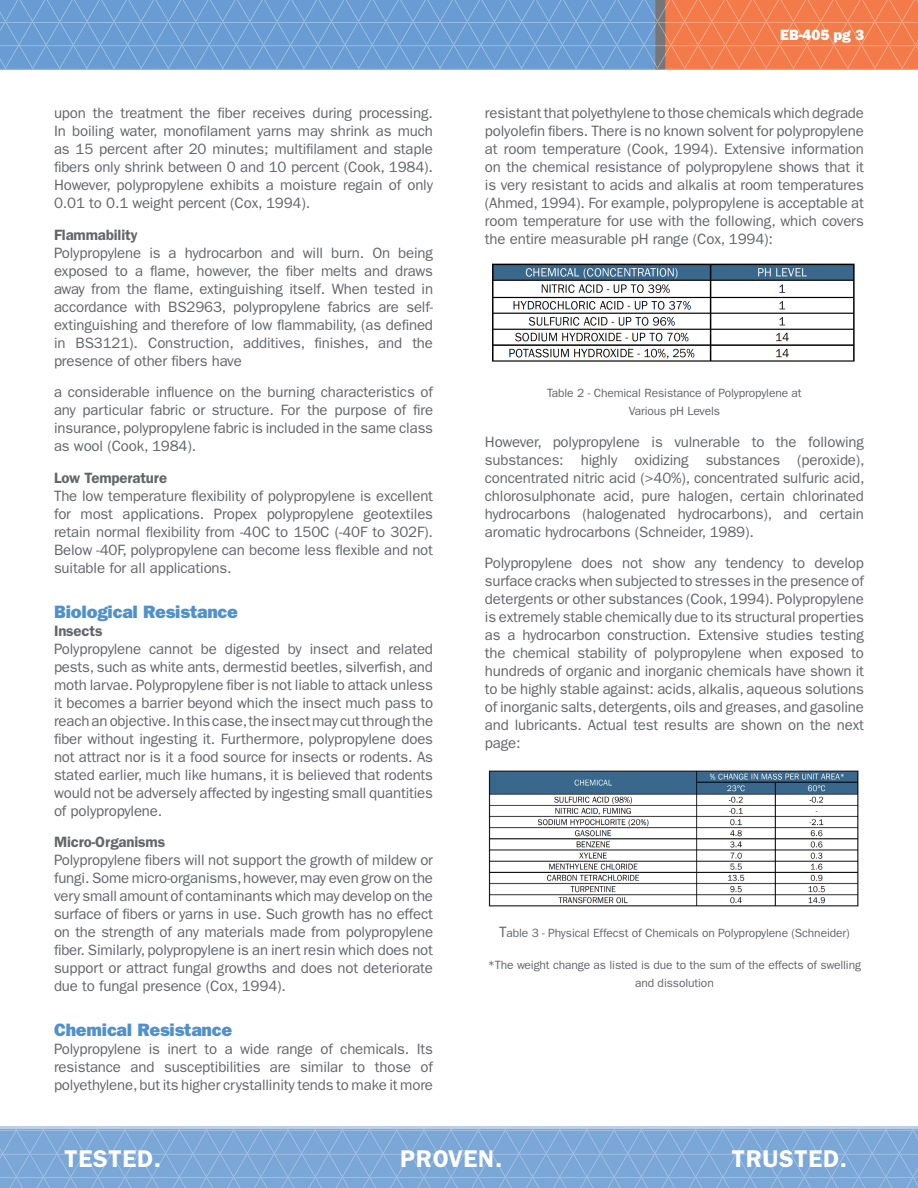
<style>
.page{position:relative;width:918px;height:1188px;background:#fff}
.page>*{position:absolute;margin:0;border:0;box-sizing:border-box;transform-origin:0 0}
.t1{font:600 24.3px "Franklin Gothic";letter-spacing:.03em;color:#fff}
.Header_-_Body{font:800 18px "Franklin Gothic";letter-spacing:-.01em;color:#5090cc}
.Body{font:15px/18px "ITC Franklin Gothic Std";letter-spacing:-.01em;color:#63656a;text-align:justify}
.SubHead_-_Body_-_Gra{font:600 15px "Franklin Gothic";letter-spacing:-.01em;color:#63656a}
.t2{font:800 15px "Franklin Gothic";letter-spacing:-.01em;color:#fff}
.Body-2{font:12px/18px "ITC Franklin Gothic Std";letter-spacing:-.01em;color:#63656a;text-align:center}
.s1{font-size:15px}
</style>
<div class="page">
<svg style="left:0;top:0;width:918px;height:70px;background:#9396ae"></svg>
<svg style="left:0;top:1127px;width:918px;height:61px;background:#81abd8"></svg>
<img style="left:492px;top:263px;width:363px;height:99px">
<img style="left:488px;top:770px;width:371px;height:137px">
<p class="Body" style="left:54px;top:104px;width:381px">upon the treatment the fiber receives during processing.<br>In boiling water, monofilament yarns may shrink as much as 15 percent after 20 minutes; multifilament and staple fibers only shrink between 0 and 10 percent (Cook, 1984).<br>However, polypropylene exhibits a moisture regain of only 0.01 to 0.1 weight percent (Cox, 1994).</p>
<p class="SubHead_-_Body_-_Gra" style="left:54px;top:226px;width:85px">Flammability</p>
<p class="Body" style="left:54px;top:244px;width:381px">Polypropylene is a hydrocarbon and will burn. On being exposed to a flame, however, the fiber melts and draws away from the flame, extinguishing itself. When tested in accordance with BS2963, polypropylene fabrics are self&shy;extinguishing and therefore of low flammability, (as defined in BS3121). Construction, additives, finishes, and the presence of other fibers have</p>
<p class="Body" style="left:54px;top:383px;width:381px">a considerable influence on the burning characteristics of any particular fabric or structure. For the purpose of fire insurance, polypropylene fabric is included in the same class as wool (Cook, 1984).</p>
<p class="SubHead_-_Body_-_Gra" style="left:54px;top:469px;width:115px">Low Temperature</p>
<p class="Body" style="left:54px;top:487px;width:381px">The low temperature flexibility of polypropylene is excellent for most applications. Propex polypropylene geotextiles retain normal flexibility from -40C to 150C (-40F to 302F).<br>Below -40F, polypropylene can become less flexible and not suitable for all applications.</p>
<p class="Header_-_Body" style="left:54px;top:601px;width:185px">Biological Resistance</p>
<p class="SubHead_-_Body_-_Gra" style="left:54px;top:622px;width:50px">Insects</p>
<p class="Body" style="left:54px;top:640px;width:381px">Polypropylene cannot be digested by insect and related pests, such as white ants, dermestid beetles, silverfish, and moth larvae. Polypropylene fiber is not liable to attack unless it becomes a barrier beyond which the insect much pass to reach an objective. In this case, the insect may cut through the fiber without ingesting it. Furthermore, polypropylene does not attract nor is it a food source for insects or rodents. As stated earlier, much like humans, it is believed that rodents would not be adversely affected by ingesting small quantities of polypropylene.</p>
<p class="SubHead_-_Body_-_Gra" style="left:54px;top:833px;width:113px">Micro-Organisms</p>
<p class="Body" style="left:54px;top:851px;width:381px">Polypropylene fibers will not support the growth of mildew or fungi. Some micro-organisms, however, may even grow on the very small amount of contaminants which may develop on the surface of fibers or yarns in use. Such growth has no effect on the strength of any materials made from polypropylene fiber. Similarly, polypropylene is an inert resin which does not support or attract fungal growths and does not deteriorate due to fungal presence (Cox, 1994).</p>
<p class="Header_-_Body" style="left:54px;top:1020px;width:180px">Chemical Resistance</p>
<p class="Body" style="left:54px;top:1040px;width:381px">Polypropylene is inert to a wide range of chemicals. Its resistance and susceptibilities are similar to those of polyethylene, but its higher crystallinity tends to make it more</p>
<p class="t2" style="left:780px;top:26px;width:85px">EB-405 pg 3</p>
<p class="Body" style="left:485px;top:104px;width:381px">resistant that polyethylene to those chemicals which degrade polyolefin fibers. There is no known solvent for polypropylene at room temperature (Cook, 1994). Extensive information on the chemical resistance of polypropylene shows that it is very resistant to acids and alkalis at room temperatures (Ahmed, 1994). For example, polypropylene is acceptable at room temperature for use with the following, which covers the entire measurable pH range (Cox, 1994):</p>
<p class="Body-2" style="left:547px;top:384px;width:256px">Table 2 - Chemical Resistance of Polypropylene at<br>Various pH Levels</p>
<p class="Body" style="left:485px;top:433px;width:381px">However, polypropylene is vulnerable to the following substances: highly oxidizing substances (peroxide), concentrated nitric acid (&gt;40%), concentrated sulfuric acid, chlorosulphonate acid, pure halogen, certain chlorinated hydrocarbons (halogenated hydrocarbons), and certain aromatic hydrocarbons (Schneider, 1989).</p>
<p class="Body" style="left:485px;top:554px;width:381px">Polypropylene does not show any tendency to develop surface cracks when subjected to stresses in the presence of detergents or other substances (Cook, 1994). Polypropylene is extremely stable chemically due to its structural properties as a hydrocarbon construction. Extensive studies testing the chemical stability of polypropylene when exposed to hundreds of organic and inorganic chemicals have shown it to be highly stable against: acids, alkalis, aqueous solutions of inorganic salts, detergents, oils and greases, and gasoline and lubricants. Actual test results are shown on the next page:</p>
<p class="Body-2" style="left:499px;top:924px;width:352px"><span class="s1">T</span>able 3 - Physical Effecst of Chemicals on Polypropylene (Schneider)</p>
<p class="Body-2" style="left:488px;top:956px;width:375px">*The weight change as listed is due to the sum of the effects of swelling and dissolution</p>
<h1 class="t1" style="left:65px;top:1144px;width:98px">TESTED.</h1>
<h1 class="t1" style="left:400px;top:1144px;width:104px">PROVEN.</h1>
<h1 class="t1" style="left:732px;top:1144px;width:117px">TRUSTED.</h1>
</div>
